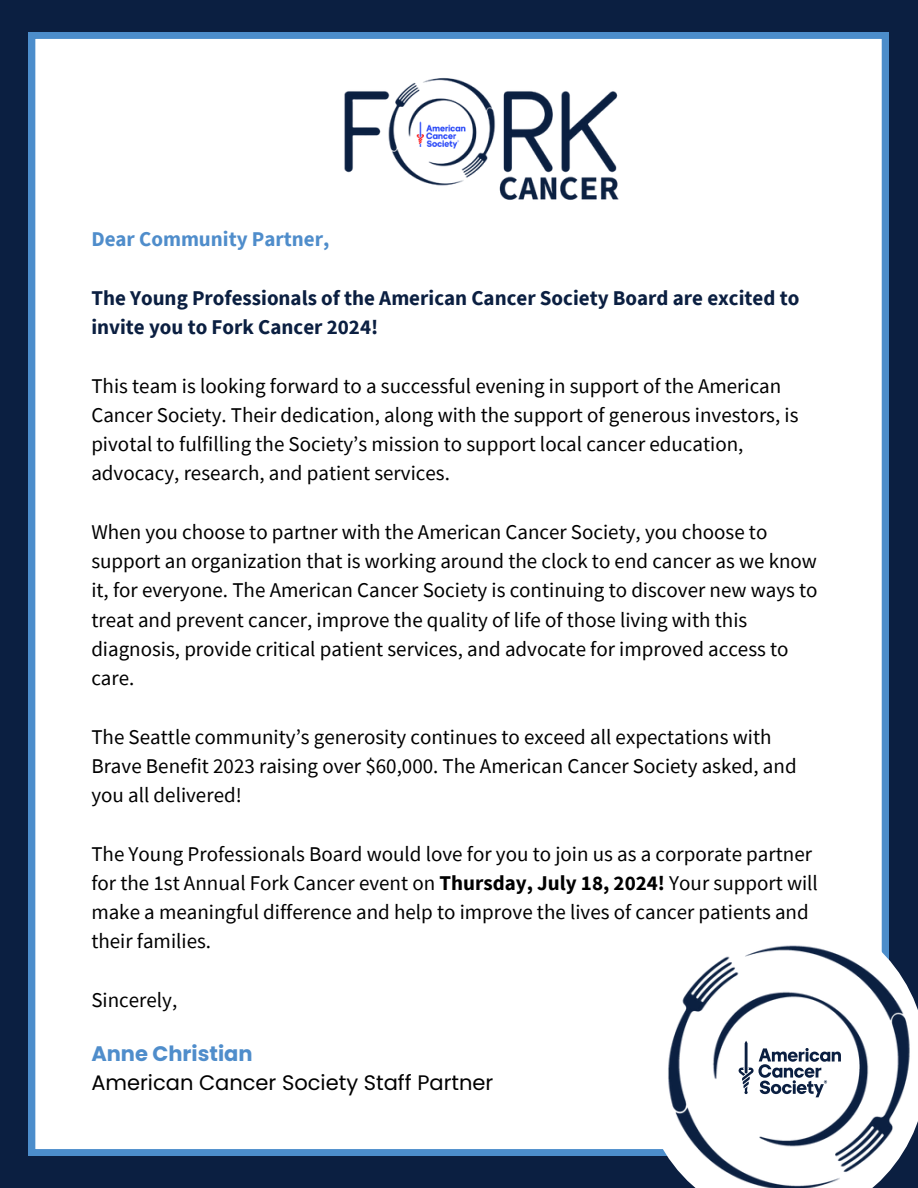
<style>
.page{position:relative;width:918px;height:1188px;background:#0b1f41}
.page>*{position:absolute;margin:0;border:0;box-sizing:border-box;transform-origin:0 0}
.t1{font:21px/29.2px "Source Sans Pro";color:#000}
.t2{font:700 21px/29.2px "Source Sans Pro";color:#0b1f41}
.t3{font:21px "Poppins";color:#000}
.t4{font:700 21px "Source Sans Pro";color:#4f8dcb}
.t5{font:700 21px "Poppins";color:#4f8dcb}
.s1{font-weight:700}
</style>
<div class="page">
<div style="left:29px;top:32px;width:859px;height:1124px;background:#fff"></div>
<img style="left:268px;top:32px;width:425px;height:320px">
<div style="left:640px;top:910px;width:249px;height:246px;background:#fff"></div>
<img style="left:652px;top:939px;width:266px;height:249px">
<svg style="left:739px;top:1041px;width:102px;height:56px"></svg>
<h1 class="t4" style="left:91px;top:226px;width:240px">Dear Community Partner,</h1>
<p class="t2" style="left:91px;top:283px;width:710px">The Young Professionals of the American Cancer Society Board are excited to invite you to Fork Cancer 2024!</p>
<p class="t1" style="left:91px;top:371px;width:709px">This team is looking forward to a successful evening in support of the American Cancer Society. Their dedication, along with the support of generous investors, is pivotal to fulfilling the Society’s mission to support local cancer education, advocacy, research, and patient services.</p>
<p class="t1" style="left:91px;top:517px;width:728px">When you choose to partner with the American Cancer Society, you choose to support an organization that is working around the clock to end cancer as we know it, for everyone. The American Cancer Society is continuing to discover new ways to treat and prevent cancer, improve the quality of life of those living with this diagnosis, provide critical patient services, and advocate for improved access to care.</p>
<p class="t1" style="left:91px;top:722px;width:707px">The Seattle community’s generosity continues to exceed all expectations with<br>Brave Benefit 2023 raising over $60,000. The American Cancer Society asked, and you all delivered!</p>
<p class="t1" style="left:91px;top:839px;width:728px">The Young Professionals Board would love for you to join us as a corporate partner for the 1st Annual Fork Cancer event on <span class="s1">Thursday, July 18, 2024!</span> Your support will make a meaningful difference and help to improve the lives of cancer patients and their families.</p>
<p class="t1" style="left:91px;top:985px;width:87px">Sincerely,</p>
<p class="t5" style="left:91px;top:1039px;width:163px">Anne Christian</p>
<p class="t3" style="left:91px;top:1068px;width:404px">American Cancer Society Staff Partner</p>
</div>
